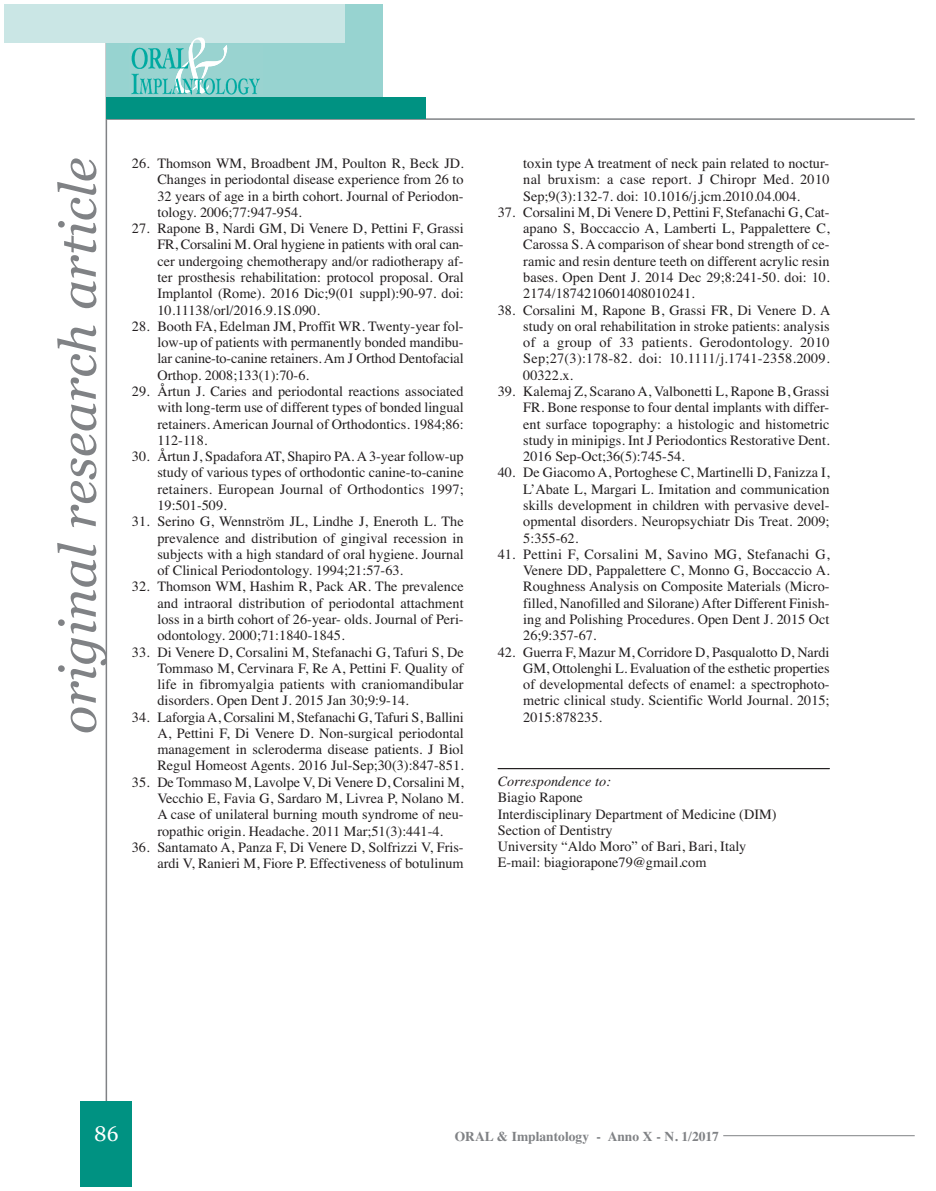
<style>
.page{position:relative;width:936px;height:1191px;background:#fff}
.page>*{position:absolute;margin:0;border:0;box-sizing:border-box;transform-origin:0 0}
.t1{font:italic 51px "Georgia";color:#808285;scale:1.04 1}
.t2{font:21px "Georgia";color:#fff}
.t3{font:14.25px/16.4px "Times";color:#231f20;text-align:justify}
.t4{font:italic 14.25px "Times";color:#231f20}
.t5{font:700 13.5px "Times";color:#808285}
</style>
<div class="page">
<hr style="left:723px;top:1135px;width:191px;height:1px;background:#808285">
<hr style="left:106px;top:4px;width:1px;height:1182px;background:#808285">
<div style="left:81px;top:1101px;width:51px;height:85px;background:#009282"></div>
<hr style="left:106px;top:118px;width:808px;height:2px;background:#808285">
<div style="left:106px;top:4px;width:277px;height:113px;background:#97d3d0"></div>
<div style="left:106px;top:98px;width:319px;height:21px;background:#009282"></div>
<div style="left:4px;top:4px;width:340px;height:39px;background:#cae6e5"></div>
<hr style="left:497px;top:768px;width:332px;height:1px;background:#231f20">
<svg style="left:190px;top:37px;width:15px;height:8px"></svg>
<img style="left:131px;top:47px;width:129px;height:48px">
<img style="left:175px;top:45px;width:52px;height:48px">
<h1 class="t1" style="left:48px;top:734px;width:556px;rotate:-90deg">original research article</h1>
<p class="t3" style="left:157px;top:155px;width:308px;text-indent:-26px">26. Thomson WM, Broadbent JM, Poulton R, Beck JD.<br>Changes in periodontal disease experience from 26 to 32 years of age in a birth cohort. Journal of Periodon&shy;tology. 2006;77:947-954.</p>
<p class="t3" style="left:157px;top:220px;width:308px;text-indent:-26px">27. Rapone B, Nardi GM, Di Venere D, Pettini F, Grassi FR, Corsalini M. Oral hygiene in patients with oral can&shy;cer undergoing chemotherapy and/or radiotherapy af&shy;ter prosthesis rehabilitation: protocol proposal. Oral Implantol (Rome). 2016 Dic;9(01 suppl):90-97. doi:<br>10.11138/orl/2016.9.1S.090.</p>
<p class="t3" style="left:157px;top:318px;width:308px;text-indent:-26px">28. Booth FA, Edelman JM, Proffit WR. Twenty-year fol&shy;low-up of patients with permanently bonded mandibu&shy;lar canine-to-canine retainers. Am J Orthod Dentofacial Orthop. 2008;133(1):70-6.</p>
<p class="t3" style="left:157px;top:383px;width:308px;text-indent:-26px">29. Årtun J. Caries and periodontal reactions associated with long-term use of different types of bonded lingual retainers. American Journal of Orthodontics. 1984;86:<br>112-118.</p>
<p class="t3" style="left:157px;top:448px;width:308px;text-indent:-26px">30. Årtun J, Spadafora AT, Shapiro PA. A 3-year follow-up study of various types of orthodontic canine-to-canine retainers. European Journal of Orthodontics 1997; 19:501-509.</p>
<p class="t3" style="left:157px;top:513px;width:308px;text-indent:-26px">31. Serino G, Wennström JL, Lindhe J, Eneroth L. The prevalence and distribution of gingival recession in subjects with a high standard of oral hygiene. Journal of Clinical Periodontology. 1994;21:57-63.</p>
<p class="t3" style="left:157px;top:578px;width:308px;text-indent:-26px">32. Thomson WM, Hashim R, Pack AR. The prevalence and intraoral distribution of periodontal attachment loss in a birth cohort of 26-year- olds. Journal of Peri&shy;odontology. 2000;71:1840-1845.</p>
<p class="t3" style="left:157px;top:643px;width:308px;text-indent:-26px">33. Di Venere D, Corsalini M, Stefanachi G, Tafuri S, De Tommaso M, Cervinara F, Re A, Pettini F. Quality of life in fibromyalgia patients with craniomandibular disorders. Open Dent J. 2015 Jan 30;9:9-14.</p>
<p class="t3" style="left:157px;top:708px;width:308px;text-indent:-26px">34. Laforgia A, Corsalini M, Stefanachi G, Tafuri S, Ballini A, Pettini F, Di Venere D. Non-surgical periodontal management in scleroderma disease patients. J Biol Regul Homeost Agents. 2016 Jul-Sep;30(3):847-851.</p>
<p class="t3" style="left:157px;top:773px;width:308px;text-indent:-26px">35. De Tommaso M, Lavolpe V, Di Venere D, Corsalini M, Vecchio E, Favia G, Sardaro M, Livrea P, Nolano M.<br>A case of unilateral burning mouth syndrome of neu&shy;ropathic origin. Headache. 2011 Mar;51(3):441-4.</p>
<p class="t3" style="left:132px;top:839px;width:333px;text-align:right">36. Santamato A, Panza F, Di Venere D, Solfrizzi V, Fris&shy;ardi V, Ranieri M, Fiore P. Effectiveness of botulinum</p>
<p class="t3" style="left:523px;top:155px;width:308px">toxin type A treatment of neck pain related to noctur&shy;nal bruxism: a case report. J Chiropr Med. 2010<br>Sep;9(3):132-7. doi: 10.1016/j.jcm.2010.04.004.</p>
<p class="t3" style="left:523px;top:204px;width:308px;text-indent:-26px">37. Corsalini M, Di Venere D, Pettini F, Stefanachi G, Cat&shy;apano S, Boccaccio A, Lamberti L, Pappalettere C, Carossa S. A comparison of shear bond strength of ce&shy;ramic and resin denture teeth on different acrylic resin bases. Open Dent J. 2014 Dec 29;8:241-50. doi: 10.<br>2174/1874210601408010241.</p>
<p class="t3" style="left:523px;top:301px;width:308px;text-indent:-26px">38. Corsalini M, Rapone B, Grassi FR, Di Venere D. A study on oral rehabilitation in stroke patients: analysis of a group of 33 patients. Gerodontology. 2010<br>Sep;27(3):178-82. doi: 10.1111/j.1741-2358.2009.<br>00322.x.</p>
<p class="t3" style="left:523px;top:383px;width:308px;text-indent:-26px">39. Kalemaj Z, Scarano A, Valbonetti L, Rapone B, Grassi FR. Bone response to four dental implants with differ&shy;ent surface topography: a histologic and histometric study in minipigs. Int J Periodontics Restorative Dent.<br>2016 Sep-Oct;36(5):745-54.</p>
<p class="t3" style="left:523px;top:464px;width:308px;text-indent:-26px">40. De Giacomo A, Portoghese C, Martinelli D, Fanizza I, L’Abate L, Margari L. Imitation and communication skills development in children with pervasive devel&shy;opmental disorders. Neuropsychiatr Dis Treat. 2009; 5:355-62.</p>
<p class="t3" style="left:523px;top:546px;width:308px;text-indent:-26px">41. Pettini F, Corsalini M, Savino MG, Stefanachi G, Venere DD, Pappalettere C, Monno G, Boccaccio A.<br>Roughness Analysis on Composite Materials (Micro&shy;filled, Nanofilled and Silorane) After Different Finish&shy;ing and Polishing Procedures. Open Dent J. 2015 Oct 26;9:357-67.</p>
<p class="t3" style="left:523px;top:643px;width:308px;text-indent:-26px">42. Guerra F, Mazur M, Corridore D, Pasqualotto D, Nardi GM, Ottolenghi L. Evaluation of the esthetic properties of developmental defects of enamel: a spectrophoto&shy;metric clinical study. Scientific World Journal. 2015; 2015:878235.</p>
<p class="t4" style="left:497px;top:772px;width:115px">Correspondence to:</p>
<p class="t3" style="left:497px;top:789px;width:280px;text-align:left">Biagio Rapone<br>Interdisciplinary Department of Medicine (DIM)<br>Section of Dentistry<br>University “Aldo Moro” of Bari, Bari, Italy E-mail: biagiorapone79@gmail.com</p>
<h2 class="t2" style="left:94px;top:1121px;width:26px">86</h2>
<p class="t5" style="left:455px;top:1128px;width:266px">ORAL &amp; Implantology - Anno X - N. 1/2017</p>
</div>
